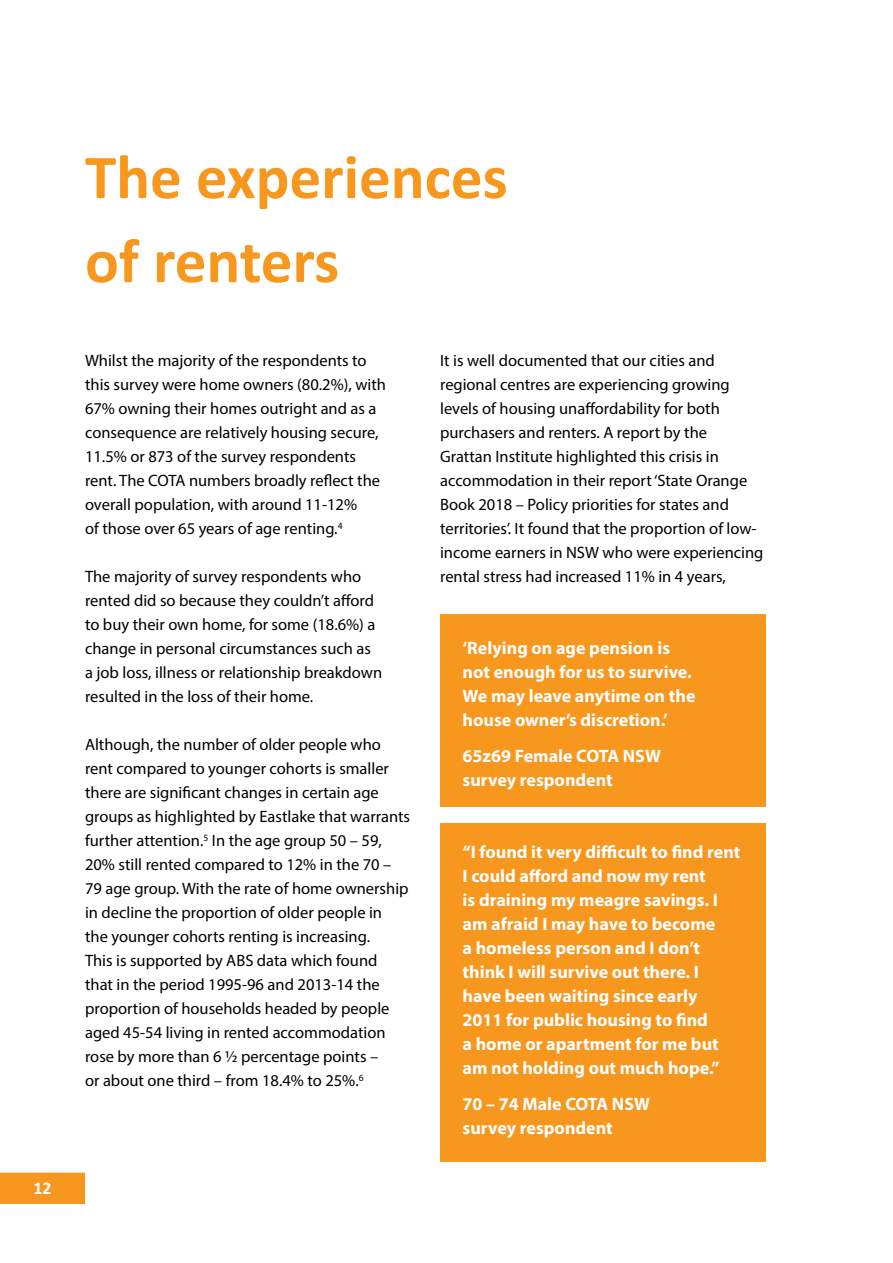
<style>
.page{position:relative;width:893px;height:1263px;background:#fff}
.page>*{position:absolute;margin:0;border:0;box-sizing:border-box;transform-origin:0 0}
.t1{font:700 63px/84px "Calibri";color:#f8971d}
.t2{font:700 18px/24px "Myriad Pro";color:#fff}
.t3{font:700 18px "Calibri";color:#fff}
.t4{font:16.5px/24px "Myriad Pro";color:#000}
</style>
<div class="page">
<div style="left:0;top:1173px;width:85px;height:31px;background:#f8971d"></div>
<div style="left:440px;top:614px;width:325px;height:193px;background:#f8971d"></div>
<div style="left:440px;top:823px;width:325px;height:339px;background:#f8971d"></div>
<p class="t3" style="left:33px;top:1177px;width:20px">12</p>
<h1 class="t1" style="left:85px;top:132px;width:424px">The experiences of renters</h1>
<p class="t4" style="left:85px;top:348px;width:302px">Whilst the majority of the respondents to this survey were home owners (80.2%), with 67% owning their homes outright and as a consequence are relatively housing secure, 11.5% or 873 of the survey respondents rent. The COTA numbers broadly reflect the overall population, with around 11-12%<br>of those over 65 years of age renting.<sup>4</sup></p>
<p class="t4" style="left:85px;top:564px;width:299px">The majority of survey respondents who rented did so because they couldn’t afford to buy their own home, for some (18.6%) a change in personal circumstances such as a job loss, illness or relationship breakdown resulted in the loss of their home.</p>
<p class="t4" style="left:85px;top:732px;width:327px">Although, the number of older people who rent compared to younger cohorts is smaller there are significant changes in certain age groups as highlighted by Eastlake that warrants further attention.<sup>5</sup> In the age group 50 – 59, 20% still rented compared to 12% in the 70 – 79 age group. With the rate of home ownership in decline the proportion of older people in<br>the younger cohorts renting is increasing.<br>This is supported by ABS data which found<br>that in the period 1995-96 and 2013-14 the proportion of households headed by people aged 45-54 living in rented accommodation rose by more than 6 ½ percentage points –<br>or about one third – from 18.4% to 25%.<sup>6</sup></p>
<p class="t4" style="left:440px;top:348px;width:325px">It is well documented that our cities and regional centres are experiencing growing levels of housing unaffordability for both purchasers and renters. A report by the<br>Grattan Institute highlighted this crisis in accommodation in their report ‘State Orange Book 2018 – Policy priorities for states and territories’. It found that the proportion of low&shy;income earners in NSW who were experiencing rental stress had increased 11% in 4 years,</p>
<p class="t2" style="left:463px;top:635px;width:234px">‘Relying on age pension is not enough for us to survive.<br>We may leave anytime on the house owner’s discretion.’</p>
<p class="t2" style="left:463px;top:743px;width:200px">65z69 Female COTA NSW survey respondent</p>
<p class="t2" style="left:463px;top:839px;width:279px">“I found it very difficult to find rent<br>I could afford and now my rent<br>is draining my meagre savings. I am afraid I may have to become<br>a homeless person and I don’t think I will survive out there. I have been waiting since early<br>2011 for public housing to find<br>a home or apartment for me but am not holding out much hope.”</p>
<p class="t2" style="left:463px;top:1091px;width:189px">70 – 74 Male COTA NSW survey respondent</p>
</div>
